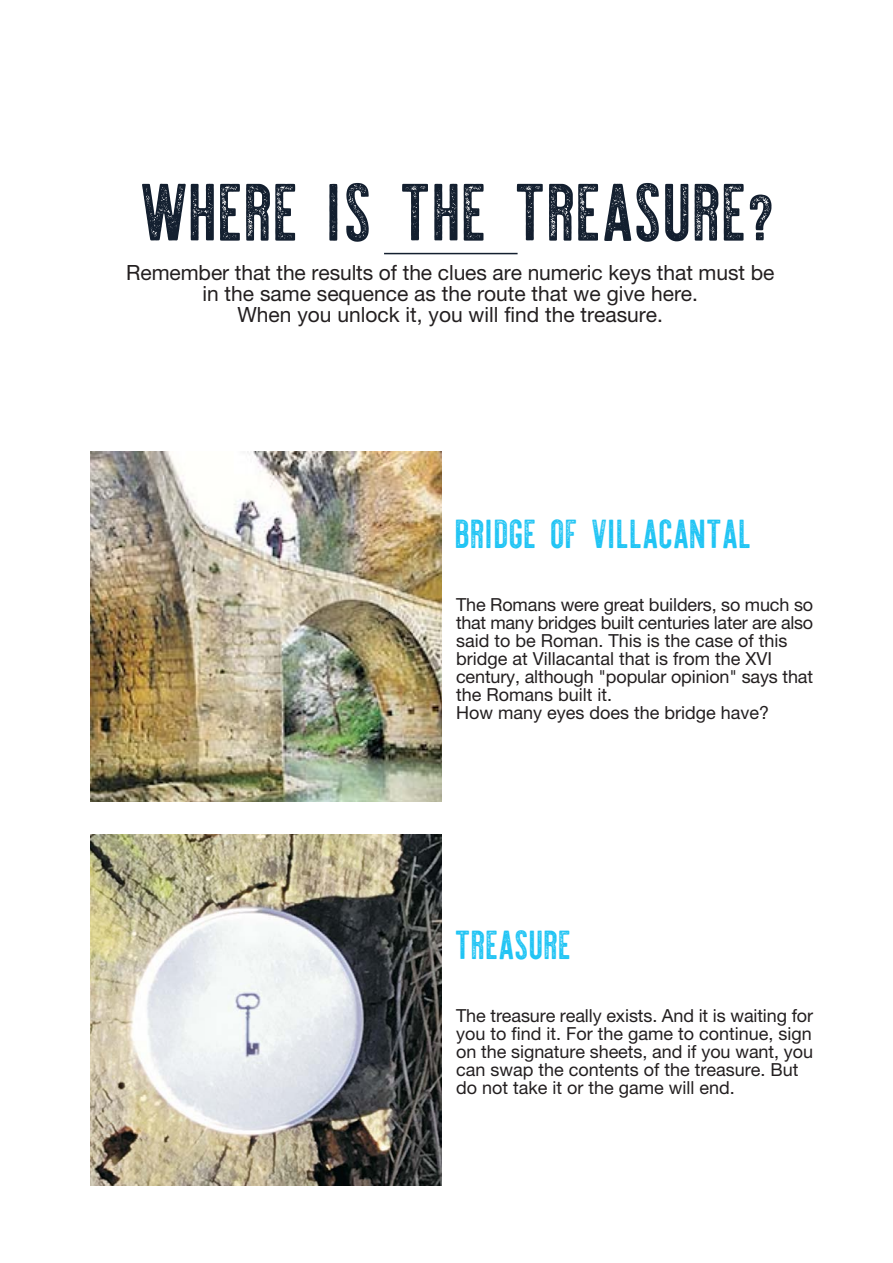
<style>
.page{position:relative;width:893px;height:1263px;background:#fff}
.page>*{position:absolute;margin:0;border:0;box-sizing:border-box;transform-origin:0 0}
.t1{font:90px "Holtzman Textured";color:#131f2f}
.t2{font:45px "Holtzman Textured";color:#1fc4f4}
.t3{font:21px/21px "Helvetica Neue";color:#231f20;text-align:center}
.t4{font:18px/18px "Helvetica Neue";color:#231f20}
</style>
<div class="page">
<img style="left:90px;top:452px;width:351px;height:349px">
<hr style="left:384px;top:253px;width:133px;height:1px;background:#131f2f">
<img style="left:90px;top:834px;width:351px;height:351px">
<h1 class="t1" style="left:142px;top:157px;width:637px">WHERE IS THE TREASURE?</h1>
<p class="t3" style="left:126px;top:264px;width:650px">Remember that the results of the clues are numeric keys that must be in the same sequence as the route that we give here.<br>When you unlock it, you will find the treasure.</p>
<h2 class="t2" style="left:456px;top:506px;width:298px">BRIDGE OF VILLACANTAL</h2>
<p class="t4" style="left:456px;top:597px;width:359px">The Romans were great builders, so much so that many bridges built centuries later are also said to be Roman. This is the case of this bridge at Villacantal that is from the XVI century, although "popular opinion" says that the Romans built it.<br>How many eyes does the bridge have?</p>
<h2 class="t2" style="left:456px;top:917px;width:118px">TREASURE</h2>
<p class="t4" style="left:456px;top:1008px;width:359px">The treasure really exists. And it is waiting for you to find it. For the game to continue, sign on the signature sheets, and if you want, you can swap the contents of the treasure. But do not take it or the game will end.</p>
</div>
